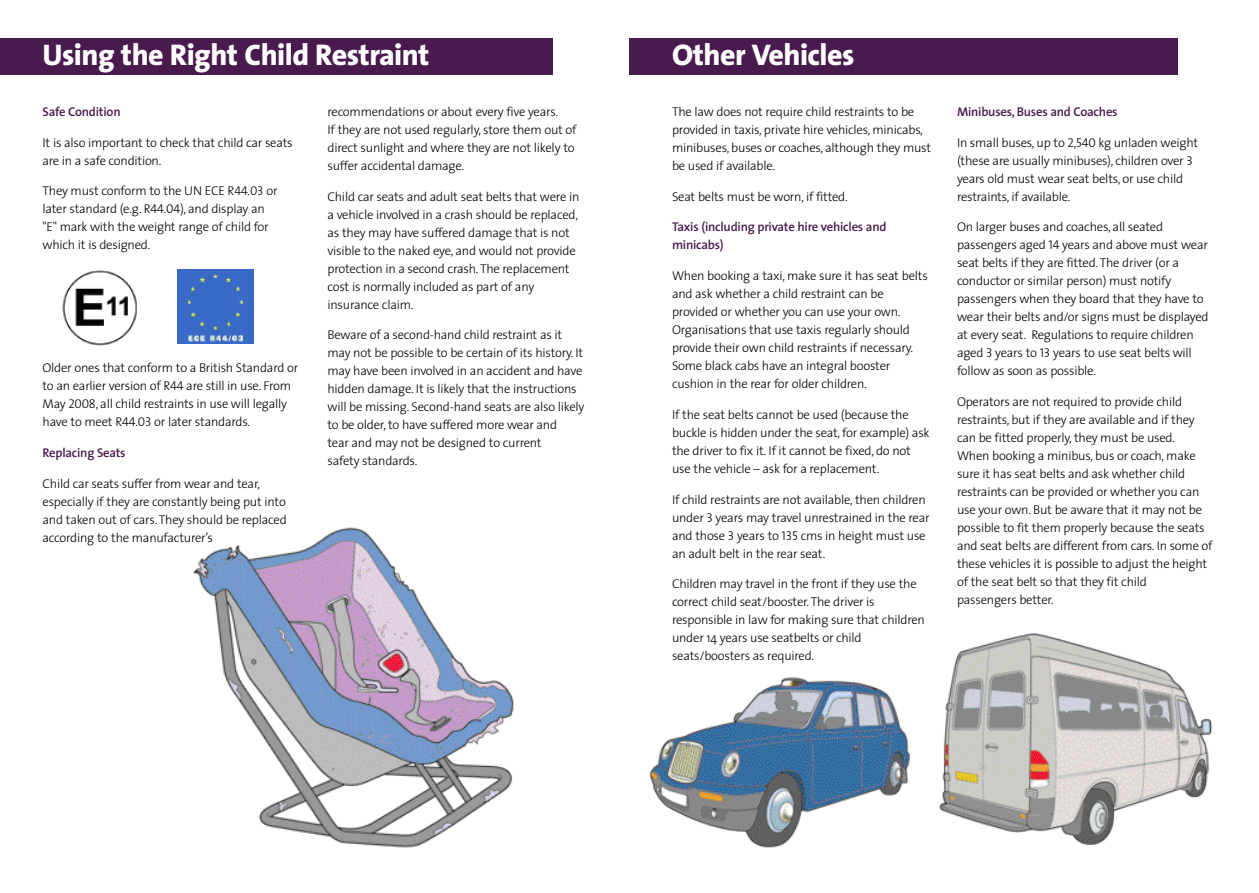
<style>
.page{position:relative;width:1259px;height:893px;background:#fff}
.page>*{position:absolute;margin:0;border:0;box-sizing:border-box;transform-origin:0 0}
.t1{font:800 30px "The Sans";letter-spacing:-.02em;color:#fff}
.t2{font:300 12.75px/18px "The Sans";letter-spacing:-.02em;color:#000}
.t3{font:600 12.75px/18px "The Sans";letter-spacing:-.02em;color:#491a4d}
.s1{font-family:"The Sans Light Caps";font-weight:400}
</style>
<div class="page">
<div style="left:0;top:38px;width:553px;height:36px;background:#491a4d"></div>
<div style="left:629px;top:38px;width:549px;height:36px;background:#491a4d"></div>
<img style="left:193px;top:527px;width:321px;height:321px">
<img style="left:649px;top:677px;width:261px;height:171px">
<img style="left:939px;top:633px;width:274px;height:212px">
<img style="left:62px;top:270px;width:75px;height:76px">
<img style="left:177px;top:269px;width:76px;height:74px">
<h1 class="t1" style="left:43px;top:43px;width:388px">Using the Right Child Restraint</h1>
<h1 class="t1" style="left:672px;top:43px;width:184px">Other Vehicles</h1>
<p class="t3" style="left:43px;top:104px;width:80px">Safe Condition</p>
<p class="t2" style="left:43px;top:135px;width:252px">It is also important to check that child car seats are in a safe condition.</p>
<p class="t2" style="left:43px;top:183px;width:237px">They must conform to the UN ECE R<span class="s1">44.03</span> or later standard (e.g. R<span class="s1">44.04</span>), and display an "E" mark with the weight range of child for which it is designed.</p>
<p class="t2" style="left:327px;top:104px;width:251px">recommendations or about every five years.<br>If they are not used regularly, store them out of direct sunlight and where they are not likely to suffer accidental damage.</p>
<p class="t2" style="left:327px;top:189px;width:253px">Child car seats and adult seat belts that were in a vehicle involved in a crash should be replaced, as they may have suffered damage that is not visible to the naked eye, and would not provide protection in a second crash. The replacement cost is normally included as part of any insurance claim.</p>
<p class="t2" style="left:327px;top:327px;width:258px">Beware of a second-hand child restraint as it may not be possible to be certain of its history. It may have been involved in an accident and have hidden damage. It is likely that the instructions will be missing. Second-hand seats are also likely to be older, to have suffered more wear and<br>tear and may not be designed to current<br>safety standards.</p>
<p class="t2" style="left:672px;top:104px;width:261px">The law does not require child restraints to be provided in taxis, private hire vehicles, minicabs, minibuses, buses or coaches, although they must be used if available.</p>
<p class="t2" style="left:672px;top:189px;width:177px">Seat belts must be worn, if fitted.</p>
<p class="t3" style="left:672px;top:219px;width:216px">Taxis (including private hire vehicles and minicabs)</p>
<p class="t2" style="left:672px;top:268px;width:257px">When booking a taxi, make sure it has seat belts and ask whether a child restraint can be provided or whether you can use your own.<br>Organisations that use taxis regularly should provide their own child restraints if necessary.<br>Some black cabs have an integral booster cushion in the rear for older children.</p>
<p class="t2" style="left:672px;top:407px;width:259px">If the seat belts cannot be used (because the buckle is hidden under the seat, for example) ask the driver to fix it. If it cannot be fixed, do not use the vehicle – ask for a replacement.</p>
<p class="t2" style="left:672px;top:492px;width:259px">If child restraints are not available, then children under <span class="s1">3</span> years may travel unrestrained in the rear and those <span class="s1">3</span> years to <span class="s1">135</span> cms in height must use an adult belt in the rear seat.</p>
<p class="t2" style="left:672px;top:576px;width:254px">Children may travel in the front if they use the correct child seat/booster. The driver is responsible in law for making sure that children under 14 years use seatbelts or child seats/boosters as required.</p>
<p class="t2" style="left:43px;top:360px;width:257px">Older ones that conform to a British Standard or to an earlier version of R<span class="s1">44</span> are still in use. From May <span class="s1">2008</span>, all child restraints in use will legally have to meet R<span class="s1">44.03</span> or later standards.</p>
<p class="t3" style="left:43px;top:445px;width:85px">Replacing Seats</p>
<p class="t2" style="left:43px;top:476px;width:246px">Child car seats suffer from wear and tear, especially if they are constantly being put into and taken out of cars. They should be replaced according to the manufacturer’s</p>
<p class="t3" style="left:957px;top:104px;width:162px">Minibuses, Buses and Coaches</p>
<p class="t2" style="left:957px;top:135px;width:242px">In small buses, up to <span class="s1">2,540</span> kg unladen weight (these are usually minibuses), children over <span class="s1">3 </span>years old must wear seat belts, or use child restraints, if available.</p>
<p class="t2" style="left:957px;top:219px;width:253px">On larger buses and coaches, all seated passengers aged <span class="s1">14</span> years and above must wear seat belts if they are fitted. The driver (or a conductor or similar person) must notify passengers when they board that they have to wear their belts and/or signs must be displayed at every seat. Regulations to require children aged <span class="s1">3</span> years to <span class="s1">13</span> years to use seat belts will follow as soon as possible.</p>
<p class="t2" style="left:957px;top:394px;width:257px">Operators are not required to provide child restraints, but if they are available and if they can be fitted properly, they must be used.<br>When booking a minibus, bus or coach, make sure it has seat belts and ask whether child restraints can be provided or whether you can use your own. But be aware that it may not be possible to fit them properly because the seats and seat belts are different from cars. In some of these vehicles it is possible to adjust the height of the seat belt so that they fit child<br>passengers better.</p>
</div>
